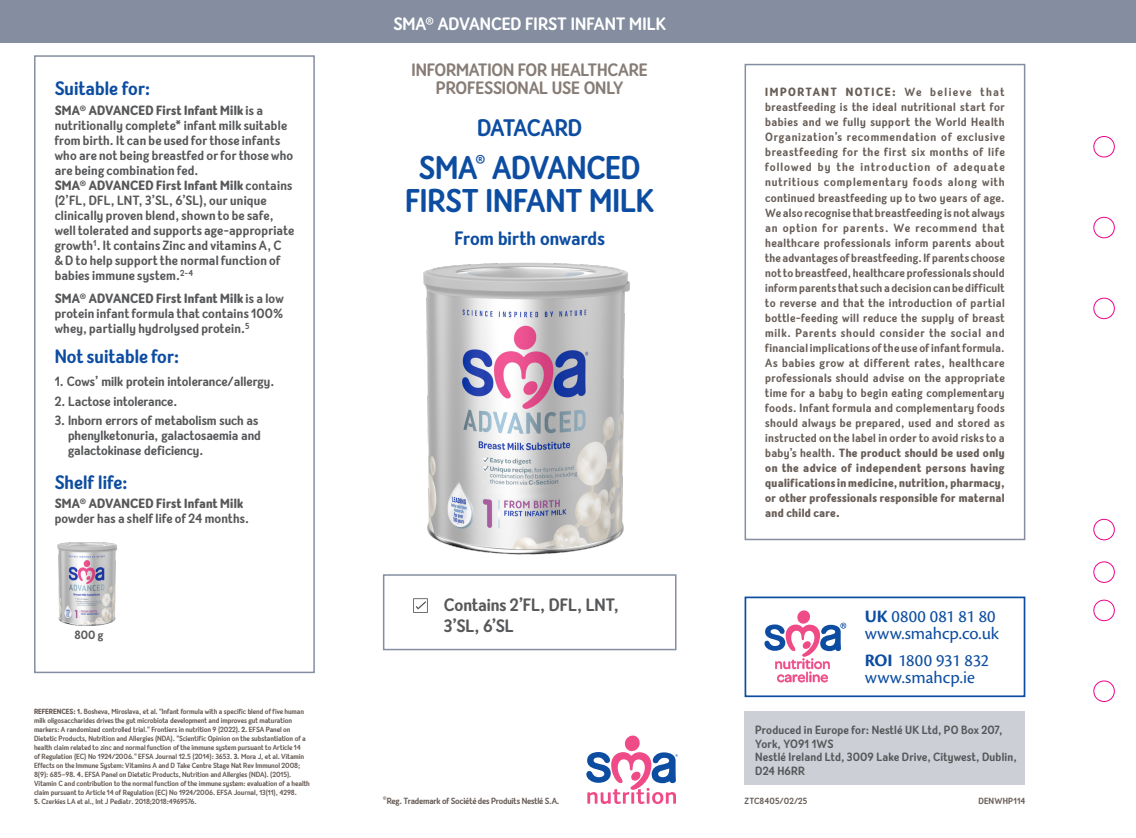
<style>
.page{position:relative;width:1136px;height:838px;background:#fff}
.page>*{position:absolute;margin:0;border:0;box-sizing:border-box;transform-origin:0 0}
.t1{font:700 33px/33px "Amberly Sans";letter-spacing:-.01em;color:#0d4da1;text-align:center}
.t2{font:700 24px "Amberly Sans";letter-spacing:-.035em;color:#0d4da1}
.Body_copy{font:700 19.5px "Amberly Sans";letter-spacing:.005em;color:#0d4da1}
._1_0_Subtitles{font:700 19.5px "Amberly Sans";letter-spacing:.005em;color:#0d4da1}
.t3{font:18.15px/17px "Cronos Pro";color:#0d4da1}
.t4{font:700 18px "Amberly Sans";letter-spacing:-.01em;color:#877d76}
.t5{font:700 18px/21px "Amberly Sans";letter-spacing:-.005em;color:#57585a}
.t6{font:700 18px "Amberly Sans";color:#fff}
.Body_copy-2{font:700 13.5px/15px "Amberly Sans";letter-spacing:.015em;color:#57585a}
.t7{font:700 12px/15px "Amberly Sans";letter-spacing:.03em;color:#685d57;text-align:justify}
.t8{font:700 12px/13.5px "Amberly Sans";letter-spacing:.015em;color:#57585a}
.t9{font:700 9px "Amberly Sans";letter-spacing:-.015em;color:#685d57}
.t10{font:700 9px "Amberly Sans";letter-spacing:.02em;color:#685d57}
.t11{font:700 9px "Amberly Sans";letter-spacing:.015em;color:#685d57}
.t12{font:700 7.5px/9px "Amberly Sans";letter-spacing:-.01em;color:#685d57}
.s1{font-weight:900}
.s2{font-weight:700}
</style>
<div class="page">
<img style="left:423px;top:262px;width:207px;height:293px">
<div style="left:34px;top:55px;width:281px;height:618px;border:2px solid #848ea0"></div>
<div style="left:0;top:0;width:1135px;height:43px;background:#848ea0"></div>
<div style="left:744px;top:64px;width:281px;height:476px;border:2px solid #848ea0"></div>
<div style="left:744px;top:596px;width:281px;height:101px;border:2px solid #0d4da1"></div>
<svg style="left:764px;top:610px;width:82px;height:72px"></svg>
<div style="left:383px;top:574px;width:293px;height:76px;border:2px solid #848ea0"></div>
<svg style="left:413px;top:598px;width:15px;height:15px"></svg>
<img style="left:57px;top:543px;width:60px;height:83px">
<div style="left:744px;top:711px;width:281px;height:74px;background:#cdcfd7"></div>
<svg style="left:586px;top:735px;width:91px;height:69px"></svg>
<div style="left:1093px;top:136px;width:21px;height:21px;border:1px solid #ed028c;border-radius:50%"></div>
<div style="left:1093px;top:217px;width:21px;height:21px;border:1px solid #ed028c;border-radius:50%"></div>
<div style="left:1093px;top:298px;width:21px;height:21px;border:1px solid #ed028c;border-radius:50%"></div>
<div style="left:1093px;top:519px;width:21px;height:21px;border:1px solid #ed028c;border-radius:50%"></div>
<div style="left:1093px;top:561px;width:21px;height:22px;border:1px solid #ed028c;border-radius:50%"></div>
<div style="left:1093px;top:600px;width:21px;height:21px;border:1px solid #ed028c;border-radius:50%"></div>
<div style="left:1093px;top:680px;width:21px;height:22px;border:1px solid #ed028c;border-radius:50%"></div>
<p class="_1_0_Subtitles" style="left:55px;top:76px;width:97px">Suitable for:</p>
<p class="Body_copy-2" style="left:55px;top:102px;width:241px"><span class="s1">SMA® ADVANCED First Infant Milk</span> is a nutritionally complete* infant milk suitable from birth. It can be used for those infants who are not being breastfed or for those who are being combination fed.<br><span class="s1">SMA® ADVANCED First Infant Milk</span> contains (2’FL, DFL, LNT, 3’SL, 6’SL), our unique clinically proven blend, shown to be safe, well tolerated and supports age-appropriate growth<sup>1</sup>. It contains Zinc and vitamins A, C<br>&amp; D to help support the normal function of babies immune system.<sup>2-4</sup></p>
<p class="Body_copy-2" style="left:55px;top:291px;width:230px;text-align:justify"><span class="s1">SMA® ADVANCED First Infant Milk</span> is a low protein infant formula that contains 100% whey, partially hydrolysed protein.<sup>5</sup></p>
<p class="Body_copy" style="left:55px;top:343px;width:126px">Not suitable for:</p>
<p class="Body_copy-2" style="left:55px;top:374px;width:221px">1. Cows’ milk protein intolerance/allergy.</p>
<p class="Body_copy-2" style="left:55px;top:393px;width:124px">2. Lactose intolerance.</p>
<p class="Body_copy-2" style="left:68px;top:412px;width:194px;text-indent:-13px">3. Inborn errors of metabolism such as phenylketonuria, galactosaemia and galactokinase deficiency.</p>
<p class="_1_0_Subtitles" style="left:55px;top:469px;width:74px">Shelf life:</p>
<p class="Body_copy-2" style="left:55px;top:495px;width:196px"><span class="s1">SMA® ADVANCED First Infant Milk </span>powder has a shelf life of 24 months.</p>
<p class="t8" style="left:74px;top:628px;width:31px">800 g</p>
<p class="t12" style="left:34px;top:706px;width:277px"><span class="s1">REFERENCES: 1.</span> Bosheva, Miroslava, et al. "Infant formula with a specific blend of five human milk oligosaccharides drives the gut microbiota development and improves gut maturation markers: A randomized controlled trial." Frontiers in nutrition 9 (2022). <span class="s1">2.</span> EFSA Panel on Dietetic Products, Nutrition and Allergies (NDA). "Scientific Opinion on the substantiation of a health claim related to zinc and normal function of the immune system pursuant to Article 14<br>of Regulation (EC) No 1924/2006." EFSA Journal 12.5 (2014): 3653. <span class="s1">3.</span> Mora J, et al. Vitamin Effects on the Immune System: Vitamins A and D Take Centre Stage Nat Rev Immunol 2008; 8(9): 685–98. <span class="s1">4.</span> EFSA Panel on Dietetic Products, Nutrition and Allergies (NDA). (2015).<br>Vitamin C and contribution to the normal function of the immune system: evaluation of a health claim pursuant to Article 14 of Regulation (EC) No 1924/2006. EFSA Journal, 13(11), 4298.</p>
<p class="t12" style="left:34px;top:796px;width:164px"><span class="s1">5.</span> Czerkies LA et al., Int J Pediatr. 2018;2018:4969576.</p>
<p class="t6" style="left:393px;top:12px;width:274px">SMA® ADVANCED FIRST INFANT MILK</p>
<p class="t4" style="left:411px;top:58px;width:238px">INFORMATION FOR HEALTHCARE</p>
<p class="t4" style="left:436px;top:76px;width:189px">PROFESSIONAL USE ONLY</p>
<p class="t2" style="left:477px;top:112px;width:107px">DATACARD</p>
<p class="t1" style="left:405px;top:151px;width:250px">SMA<sup>®</sup> ADVANCED<br>FIRST INFANT MILK</p>
<p class="Body_copy" style="left:454px;top:225px;width:152px">From birth onwards</p>
<p class="t5" style="left:444px;top:594px;width:176px">Contains 2’FL, DFL, LNT,<br>3’SL, 6’SL</p>
<p class="t9" style="left:383px;top:795px;width:178px"><sup>®</sup>Reg. Trademark of Société des Produits Nestlé S.A.</p>
<p class="t7" style="left:765px;top:85px;width:241px"><span class="s1">IMPORTANT NOTICE:</span> We believe that breastfeeding is the ideal nutritional start for babies and we fully support the World Health Organization’s recommendation of exclusive breastfeeding for the first six months of life followed by the introduction of adequate nutritious complementary foods along with continued breastfeeding up to two years of age.<br>We also recognise that breastfeeding is not always an option for parents. We recommend that healthcare professionals inform parents about the advantages of breastfeeding. If parents choose not to breastfeed, healthcare professionals should inform parents that such a decision can be difficult to reverse and that the introduction of partial bottle-feeding will reduce the supply of breast milk. Parents should consider the social and financial implications of the use of infant formula.<br>As babies grow at different rates, healthcare professionals should advise on the appropriate time for a baby to begin eating complementary foods. Infant formula and complementary foods should always be prepared, used and stored as instructed on the label in order to avoid risks to a baby’s health. <span class="s1">The product should be used only on the advice of independent persons having qualifications in medicine, nutrition, pharmacy, or other professionals responsible for maternal and child care.</span></p>
<p class="t3" style="left:864px;top:608px;width:136px"><span class="s2">UK</span> 0800 081 81 80 www.smahcp.co.uk</p>
<p class="t3" style="left:864px;top:651px;width:126px"><span class="s2">ROI</span> 1800 931 832 www.smahcp.ie</p>
<p class="t8" style="left:755px;top:723px;width:249px">Produced in Europe for: Nestlé UK Ltd, PO Box 207,<br>York, YO91 1WS</p>
<p class="t8" style="left:755px;top:750px;width:263px">Nestlé Ireland Ltd, 3009 Lake Drive, Citywest, Dublin,<br>D24 H6RR</p>
<p class="t10" style="left:744px;top:795px;width:64px">ZTC8405/02/25</p>
<p class="t11" style="left:978px;top:795px;width:48px">DENWHP114</p>
</div>
